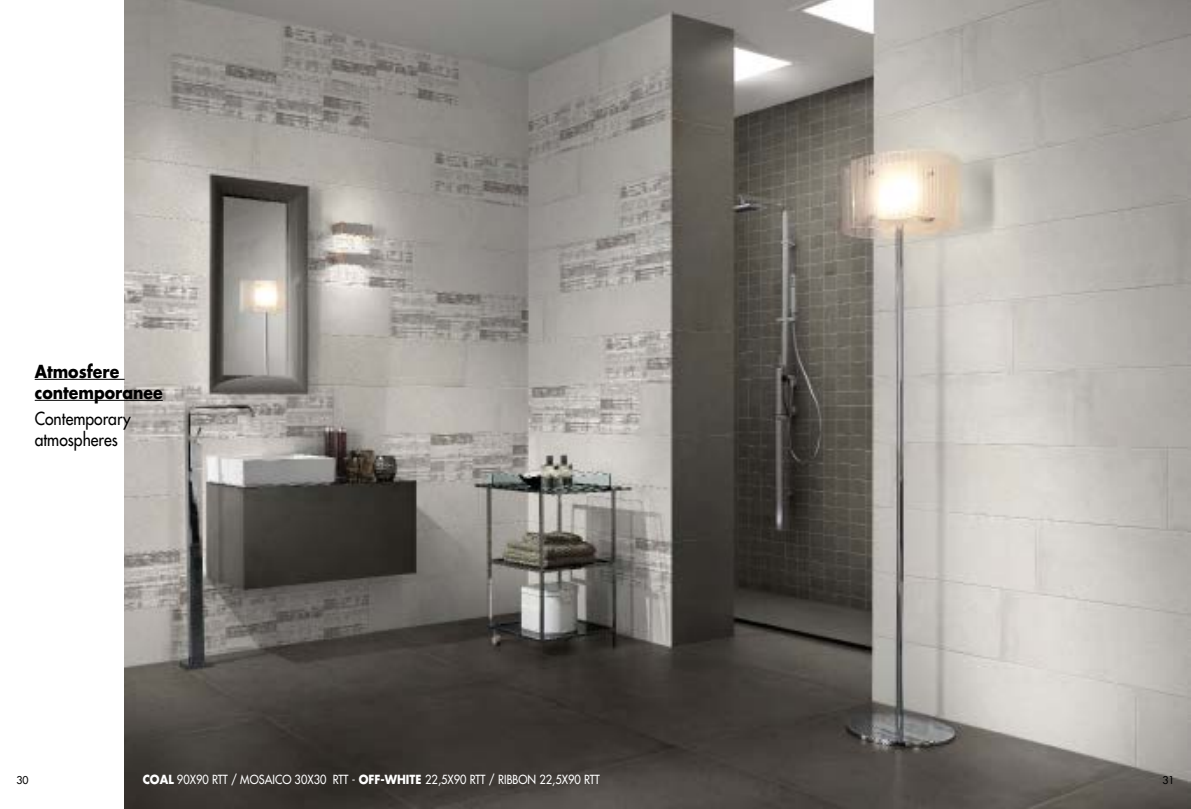
<style>
.page{position:relative;width:1191px;height:809px;background:#fff}
.page>*{position:absolute;margin:0;border:0;box-sizing:border-box;transform-origin:0 0}
.t1{font:500 17.5px/21px "Futura Std";color:#000;scale:.9 1}
.t2{font:700 17.5px/21px "Futura Std";color:#000;scale:.9 1}
.t3{font:500 12.25px "Futura Std";color:#fff;scale:.9 1}
.t4{font:500 10.5px "Futura Std";color:#000}
.s1{font-weight:700}
</style>
<div class="page">
<img style="left:124px;top:0;width:1067px;height:809px">
<hr style="left:35px;top:379px;width:90px;height:1px;background:#000">
<hr style="left:35px;top:400px;width:128px;height:1px;background:#000">
<h1 class="t2" style="left:35px;top:360px;width:144px">Atmosfere contemporanee</h1>
<h1 class="t1" style="left:35px;top:408px;width:108px">Contemporary atmospheres</h1>
<p class="t4" style="left:16px;top:773px;width:14px">30</p>
<p class="t3" style="left:143px;top:771px;width:509px"><span class="s1">COAL</span> 90X90 RTT / MOSAICO 30X30 RTT - <span class="s1">OFF-WHITE</span> 22,5X90 RTT / RIBBON 22,5X90 RTT</p>
<p class="t4" style="left:1162px;top:773px;width:14px">31</p>
</div>
